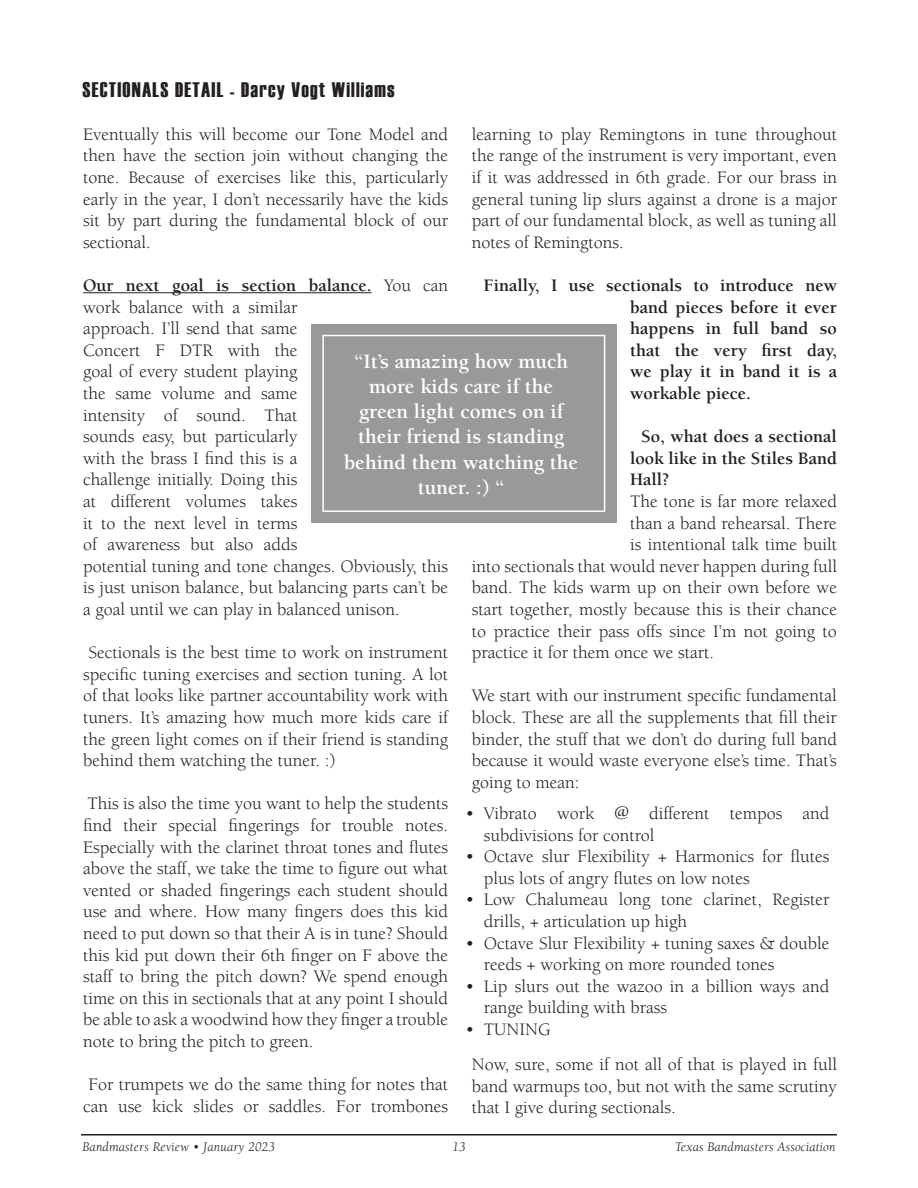
<style>
.page{position:relative;width:918px;height:1188px;background:#fff}
.page>*{position:absolute;margin:0;border:0;box-sizing:border-box;transform-origin:0 0}
.t1{font:700 21px/25.2px "Berkeley";color:#fff;text-align:center}
.t2{font:21px "Haettenschweiler";letter-spacing:.06em;color:#231f20}
.t3{font:18px/21.6px "Berkeley";color:#231f20;text-align:justify}
.t4{font:700 18px/21.6px "Berkeley";color:#231f20;text-align:justify}
.t5{font:italic 13.5px "Berkeley";letter-spacing:.01em;color:#231f20}
.s1{font-weight:700}
</style>
<div class="page">
<hr style="left:81px;top:1134px;width:756px;height:2px;background:#231f20">
<hr style="left:83px;top:292px;width:289px;height:1px;background:#231f20">
<div style="left:311px;top:324px;width:306px;height:199px;background:#989999"></div>
<div style="left:322px;top:335px;width:283px;height:177px;border:2px solid #fff"></div>
<p class="t2" style="left:82px;top:78px;width:314px">SECTIONALS DETAIL - Darcy Vogt Williams</p>
<p class="t3" style="left:83px;top:124px;width:367px">Eventually this will become our Tone Model and then have the section join without changing the tone. Because of exercises like this, particularly early in the year, I don’t necessarily have the kids sit by part during the fundamental block of our sectional.</p>
<p class="t3" style="left:83px;top:275px;width:367px;text-align:left"><span class="s1">Our next goal is section balance.</span> You can work balance with a similar<br>approach. I’ll send that same<br>Concert F DTR with the<br>goal of every student playing<br>the same volume and same<br>intensity of sound. That<br>sounds easy, but particularly<br>with the brass I find this is a<br>challenge initially. Doing this<br>at different volumes takes<br>it to the next level in terms<br>of awareness but also adds<br>potential tuning and tone changes. Obviously, this is just unison balance, but balancing parts can’t be a goal until we can play in balanced unison.</p>
<p class="t3" style="left:83px;top:642px;width:367px;text-indent:5px">Sectionals is the best time to work on instrument specific tuning exercises and section tuning. A lot of that looks like partner accountability work with tuners. It’s amazing how much more kids care if the green light comes on if their friend is standing behind them watching the tuner. :)</p>
<p class="t3" style="left:83px;top:793px;width:367px">This is also the time you want to help the students find their special fingerings for trouble notes.<br>Especially with the clarinet throat tones and flutes above the staff, we take the time to figure out what vented or shaded fingerings each student should use and where. How many fingers does this kid need to put down so that their A is in tune? Should this kid put down their 6th finger on F above the staff to bring the pitch down? We spend enough time on this in sectionals that at any point I should be able to ask a woodwind how they finger a trouble note to bring the pitch to green.</p>
<p class="t3" style="left:83px;top:1074px;width:367px">For trumpets we do the same thing for notes that can use kick slides or saddles. For trombones</p>
<p class="t3" style="left:472px;top:124px;width:367px">learning to play Remingtons in tune throughout the range of the instrument is very important, even if it was addressed in 6th grade. For our brass in general tuning lip slurs against a drone is a major part of our fundamental block, as well as tuning all notes of Remingtons.</p>
<p class="t4" style="left:630px;top:275px;width:208px;text-indent:-147px">Finally, I use sectionals to introduce new band pieces before it ever happens in full band so that the very first day, we play it in band it is a workable piece.</p>
<p class="t4" style="left:630px;top:426px;width:208px;text-indent:11px">So, what does a sectional look like in the Stiles Band Hall?</p>
<p class="t3" style="left:630px;top:491px;width:208px">The tone is far more relaxed</p>
<p class="t3" style="left:630px;top:512px;width:208px">than a band rehearsal. There</p>
<p class="t3" style="left:630px;top:534px;width:208px">is intentional talk time built</p>
<p class="t3" style="left:472px;top:556px;width:367px">into sectionals that would never happen during full</p>
<p class="t3" style="left:472px;top:577px;width:367px">band. The kids warm up on their own before we</p>
<p class="t3" style="left:472px;top:599px;width:367px">start together, mostly because this is their chance</p>
<p class="t3" style="left:472px;top:620px;width:367px">to practice their pass offs since I’m not going to</p>
<p class="t3" style="left:472px;top:642px;width:244px">practice it for them once we start.</p>
<p class="t3" style="left:472px;top:685px;width:367px">We start with our instrument specific fundamental block. These are all the supplements that fill their binder, the stuff that we don’t do during full band because it would waste everyone else’s time. That’s going to mean:</p>
<p class="t1" style="left:344px;top:349px;width:236px">“It’s amazing how much more kids care if the green light comes on if their friend is standing behind them watching the tuner. :) “</p>
<p class="t3" style="left:484px;top:803px;width:347px;text-align:left">Vibrato work @ different tempos and subdivisions for control<br>Octave slur Flexibility + Harmonics for flutes plus lots of angry flutes on low notes<br>Low Chalumeau long tone clarinet, Register drills, + articulation up high<br>Octave Slur Flexibility + tuning saxes &amp; double reeds + working on more rounded tones<br>Lip slurs out the wazoo in a billion ways and range building with brass<br>TUNING</p>
<p class="t3" style="left:465px;top:803px;width:10px">•</p>
<p class="t3" style="left:465px;top:846px;width:10px">•</p>
<p class="t3" style="left:465px;top:889px;width:10px">•</p>
<p class="t3" style="left:465px;top:933px;width:10px">•</p>
<p class="t3" style="left:465px;top:976px;width:10px">•</p>
<p class="t3" style="left:465px;top:1019px;width:10px">•</p>
<p class="t3" style="left:472px;top:1054px;width:367px">Now, sure, some if not all of that is played in full band warmups too, but not with the same scrutiny that I give during sectionals.</p>
<p class="t5" style="left:83px;top:1140px;width:194px">Bandmasters Review • January 2023</p>
<p class="t5" style="left:452px;top:1140px;width:15px">13</p>
<p class="t5" style="left:675px;top:1140px;width:162px">Texas Bandmasters Association</p>
</div>
